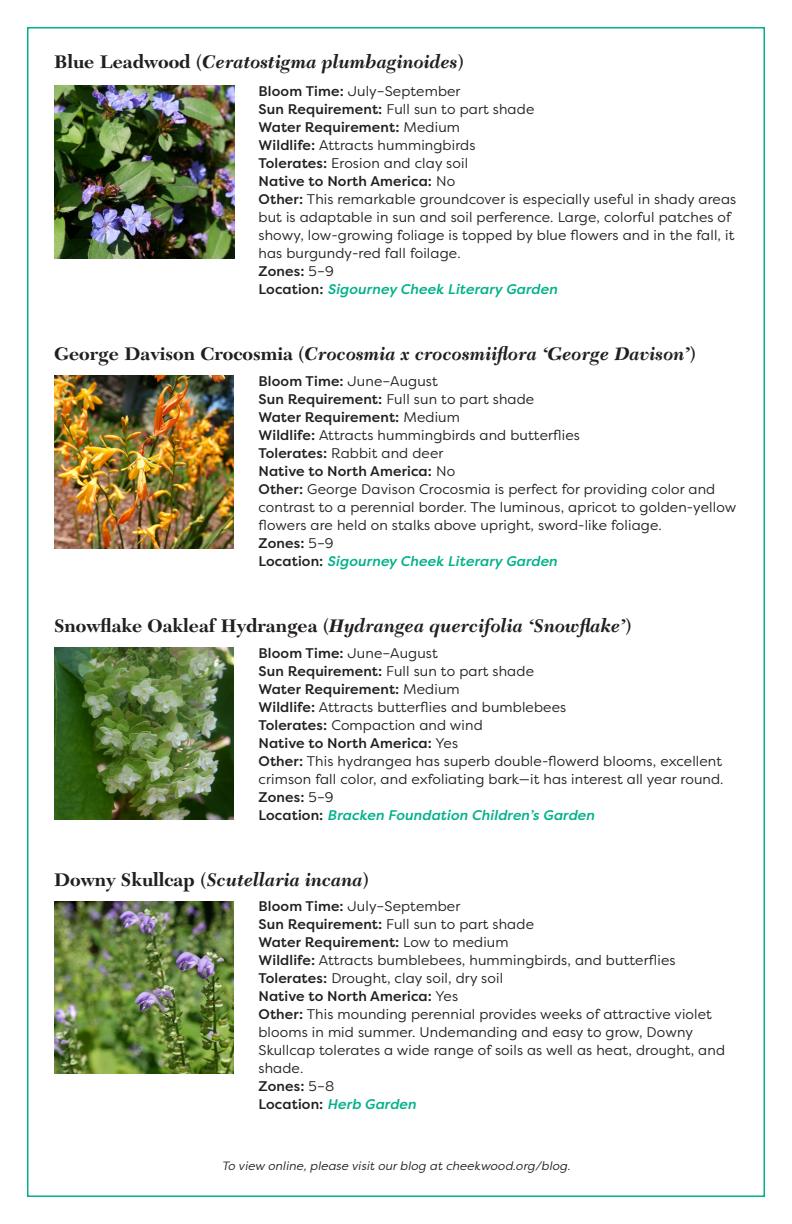
<style>
.page{position:relative;width:792px;height:1224px;background:#fff}
.page>*{position:absolute;margin:0;border:0;box-sizing:border-box;transform-origin:0 0}
.t1{font:italic 700 19px "New Caledonia LT Std";color:#231f20}
.t2{font:14px/18px "Filson Pro";letter-spacing:.01em;color:#231f20}
.t3{font:500 14px "Filson Pro";letter-spacing:.01em;color:#231f20}
.t4{font:italic 500 14px "Filson Pro";letter-spacing:.01em;color:#00b189}
.t5{font:italic 12px "Filson Pro";letter-spacing:.01em;color:#231f20}
.s1{font-style:normal}
.s2{font-weight:500}
.s3{font-weight:400}
.s4{font-style:normal;color:#231f20}
</style>
<div class="page">
<img style="left:54px;top:376px;width:180px;height:172px">
<img style="left:54px;top:86px;width:180px;height:172px">
<img style="left:54px;top:647px;width:180px;height:173px">
<img style="left:54px;top:901px;width:180px;height:173px">
<p class="t1" style="left:54px;top:51px;width:412px"><span class="s1">Blue Leadwood (</span>Ceratostigma plumbaginoides<span class="s1">)</span></p>
<p class="t2" style="left:259px;top:81px;width:204px"><span class="s2">Bloom Time:</span> July–September</p>
<p class="t2" style="left:259px;top:99px;width:277px"><span class="s2">Sun Requirement:</span> Full sun to part shade</p>
<p class="t3" style="left:259px;top:117px;width:203px">Water Requirement: <span class="s3">Medium</span></p>
<p class="t2" style="left:259px;top:135px;width:218px"><span class="s2">Wildlife:</span> Attracts hummingbirds</p>
<p class="t2" style="left:259px;top:153px;width:211px"><span class="s2">Tolerates:</span> Erosion and clay soil</p>
<p class="t3" style="left:259px;top:171px;width:198px">Native to North America: <span class="s3">No</span></p>
<p class="t2" style="left:259px;top:189px;width:479px"><span class="s2">Other:</span> This remarkable groundcover is especially useful in shady areas but is adaptable in sun and soil perference. Large, colorful patches of showy, low-growing foliage is topped by blue flowers and in the fall, it has burgundy-red fall foilage.</p>
<p class="t3" style="left:259px;top:261px;width:77px">Zones: <span class="s3">5–9</span></p>
<p class="t4" style="left:259px;top:279px;width:300px"><span class="s4">Location:</span> Sigourney Cheek Literary Garden</p>
<p class="t1" style="left:54px;top:343px;width:644px"><span class="s1">George Davison Crocosmia (</span>Crocosmia x crocosmiiflora ‘George Davison’<span class="s1">)</span></p>
<p class="t2" style="left:258px;top:372px;width:181px"><span class="s2">Bloom Time:</span> June–August</p>
<p class="t2" style="left:258px;top:390px;width:277px"><span class="s2">Sun Requirement:</span> Full sun to part shade</p>
<p class="t3" style="left:258px;top:408px;width:203px">Water Requirement: <span class="s3">Medium</span></p>
<p class="t2" style="left:258px;top:426px;width:323px"><span class="s2">Wildlife:</span> Attracts hummingbirds and butterflies</p>
<p class="t2" style="left:258px;top:444px;width:186px"><span class="s2">Tolerates:</span> Rabbit and deer</p>
<p class="t3" style="left:258px;top:462px;width:198px">Native to North America: <span class="s3">No</span></p>
<p class="t2" style="left:258px;top:480px;width:479px"><span class="s2">Other:</span> George Davison Crocosmia is perfect for providing color and contrast to a perennial border. The luminous, apricot to golden-yellow flowers are held on stalks above upright, sword-like foliage.</p>
<p class="t3" style="left:258px;top:534px;width:77px">Zones: <span class="s3">5–9</span></p>
<p class="t4" style="left:258px;top:552px;width:300px"><span class="s4">Location:</span> Sigourney Cheek Literary Garden</p>
<p class="t1" style="left:54px;top:615px;width:579px"><span class="s1">Snowflake Oakleaf Hydrangea (</span>Hydrangea quercifolia ‘Snowflake’<span class="s1">)</span></p>
<p class="t2" style="left:258px;top:643px;width:181px"><span class="s2">Bloom Time:</span> June–August</p>
<p class="t2" style="left:258px;top:661px;width:277px"><span class="s2">Sun Requirement:</span> Full sun to part shade</p>
<p class="t3" style="left:258px;top:679px;width:203px">Water Requirement: <span class="s3">Medium</span></p>
<p class="t2" style="left:258px;top:697px;width:309px"><span class="s2">Wildlife:</span> Attracts butterflies and bumblebees</p>
<p class="t2" style="left:258px;top:715px;width:226px"><span class="s2">Tolerates:</span> Compaction and wind</p>
<p class="t3" style="left:258px;top:733px;width:201px">Native to North America: <span class="s3">Yes</span></p>
<p class="t2" style="left:258px;top:751px;width:467px"><span class="s2">Other:</span> This hydrangea has superb double-flowerd blooms, excellent crimson fall color, and exfoliating bark—it has interest all year round.</p>
<p class="t3" style="left:258px;top:787px;width:77px">Zones: <span class="s3">5–9</span></p>
<p class="t4" style="left:258px;top:805px;width:337px"><span class="s4">Location:</span> Bracken Foundation Children’s Garden</p>
<p class="t1" style="left:54px;top:869px;width:317px"><span class="s1">Downy Skullcap (</span>Scutellaria incana<span class="s1">)</span></p>
<p class="t2" style="left:258px;top:897px;width:203px"><span class="s2">Bloom Time:</span> July–September</p>
<p class="t2" style="left:258px;top:915px;width:277px"><span class="s2">Sun Requirement:</span> Full sun to part shade</p>
<p class="t3" style="left:258px;top:933px;width:252px">Water Requirement: <span class="s3">Low to medium</span></p>
<p class="t2" style="left:258px;top:951px;width:419px"><span class="s2">Wildlife:</span> Attracts bumblebees, hummingbirds, and butterflies</p>
<p class="t2" style="left:258px;top:969px;width:246px"><span class="s2">Tolerates:</span> Drought, clay soil, dry soil</p>
<p class="t3" style="left:258px;top:987px;width:201px">Native to North America: <span class="s3">Yes</span></p>
<p class="t2" style="left:258px;top:1005px;width:468px"><span class="s2">Other:</span> This mounding perennial provides weeks of attractive violet blooms in mid summer. Undemanding and easy to grow, Downy Skullcap tolerates a wide range of soils as well as heat, drought, and shade.</p>
<p class="t3" style="left:258px;top:1077px;width:77px">Zones: <span class="s3">5–8</span></p>
<p class="t4" style="left:258px;top:1095px;width:159px"><span class="s4">Location:</span> Herb Garden</p>
<p class="t5" style="left:222px;top:1158px;width:350px">To view online, please visit our blog at cheekwood.org/blog.</p>
</div>
